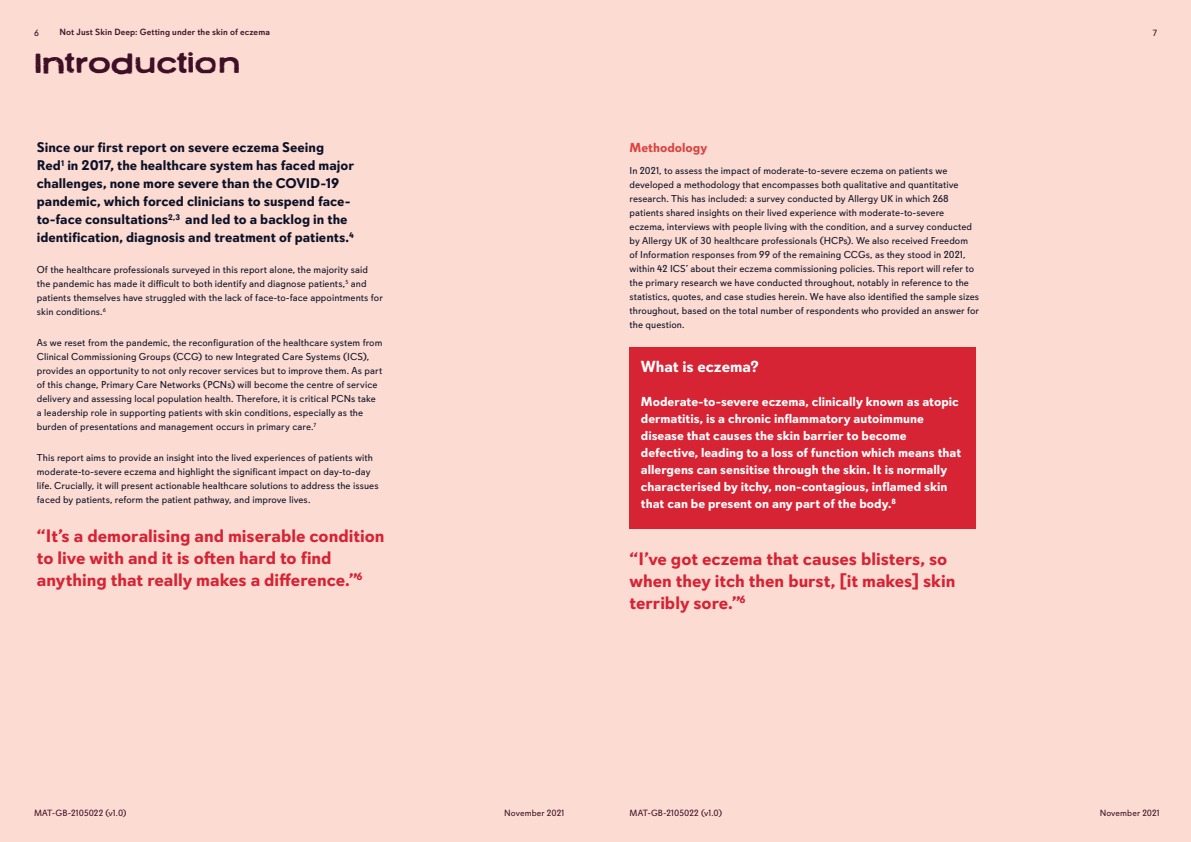
<style>
.page{position:relative;width:1191px;height:842px;background:#fcdbd2}
.page>*{position:absolute;margin:0;border:0;box-sizing:border-box;transform-origin:0 0}
.t1{font:30px "Neuzon";color:#3f0f27}
.Quote_2{font:700 18px/22px "Davis Sans";color:#d62435}
.Quote_2-2{font:700 16px "Davis Sans";color:#fff}
.Chapter_intro{font:700 14px/18px "Davis Sans";color:#0c1127}
.Quote_2-3{font:700 13px/17px "Davis Sans";color:#fff}
.Subhead_2{font:700 13px "Davis Sans";color:#d94441}
.Body{font:10px/14px "Davis Sans";letter-spacing:.005em;color:#0c1127}
.t2{font:9px "Davis Sans";letter-spacing:.01em;color:#3f0f27}
.t3{font:500 9px "Davis Sans";letter-spacing:.01em;color:#3f0f27}
</style>
<div class="page">
<div style="left:629px;top:347px;width:347px;height:182px;background:#d62435"></div>
<p class="t2" style="left:34px;top:28px;width:6px">6</p>
<p class="t3" style="left:60px;top:27px;width:212px">Not Just Skin Deep: Getting under the skin of eczema</p>
<p class="t2" style="left:1152px;top:28px;width:6px">7</p>
<h1 class="t1" style="left:34px;top:45px;width:208px">Introduction</h1>
<p class="Chapter_intro" style="left:37px;top:139px;width:319px">Since our first report on severe eczema Seeing Red<sup>1</sup> in 2017, the healthcare system has faced major challenges, none more severe than the COVID-19 pandemic, which forced clinicians to suspend face&shy;to-face consultations<sup>2,3</sup> and led to a backlog in the identification, diagnosis and treatment of patients.<sup>4</sup></p>
<p class="Body" style="left:37px;top:263px;width:347px">Of the healthcare professionals surveyed in this report alone, the majority said the pandemic has made it difficult to both identify and diagnose patients,<sup>5</sup> and patients themselves have struggled with the lack of face-to-face appointments for skin conditions.<sup>6</sup></p>
<p class="Body" style="left:37px;top:336px;width:347px">As we reset from the pandemic, the reconfiguration of the healthcare system from Clinical Commissioning Groups (CCG) to new Integrated Care Systems (ICS), provides an opportunity to not only recover services but to improve them. As part of this change, Primary Care Networks (PCNs) will become the centre of service delivery and assessing local population health. Therefore, it is critical PCNs take a leadership role in supporting patients with skin conditions, especially as the burden of presentations and management occurs in primary care.<sup>7</sup></p>
<p class="Body" style="left:37px;top:451px;width:343px">This report aims to provide an insight into the lived experiences of patients with moderate-to-severe eczema and highlight the significant impact on day-to-day life. Crucially, it will present actionable healthcare solutions to address the issues faced by patients, reform the patient pathway, and improve lives.</p>
<p class="Quote_2" style="left:37px;top:525px;width:349px">“It’s a demoralising and miserable condition to live with and it is often hard to find anything that really makes a difference.”<sup>6</sup></p>
<p class="Subhead_2" style="left:629px;top:139px;width:79px">Methodology</p>
<p class="Body" style="left:629px;top:164px;width:351px">In 2021, to assess the impact of moderate-to-severe eczema on patients we developed a methodology that encompasses both qualitative and quantitative research. This has included: a survey conducted by Allergy UK in which 268 patients shared insights on their lived experience with moderate-to-severe eczema, interviews with people living with the condition, and a survey conducted by Allergy UK of 30 healthcare professionals (HCPs). We also received Freedom<br>of Information responses from 99 of the remaining CCGs, as they stood in 2021, within 42 ICS’ about their eczema commissioning policies. This report will refer to the primary research we have conducted throughout, notably in reference to the statistics, quotes, and case studies herein. We have also identified the sample sizes throughout, based on the total number of respondents who provided an answer for the question.</p>
<p class="Quote_2-2" style="left:641px;top:357px;width:120px">What is eczema?</p>
<p class="Quote_2-3" style="left:641px;top:393px;width:322px">Moderate-to-severe eczema, clinically known as atopic dermatitis, is a chronic inflammatory autoimmune disease that causes the skin barrier to become defective, leading to a loss of function which means that allergens can sensitise through the skin. It is normally characterised by itchy, non-contagious, inflamed skin that can be present on any part of the body.<sup>8</sup></p>
<p class="Quote_2" style="left:629px;top:548px;width:327px">“I’ve got eczema that causes blisters, so when they itch then burst, [it makes] skin terribly sore.”<sup>6</sup></p>
<p class="t2" style="left:34px;top:808px;width:94px">MAT-GB-2105022 (v1.0)</p>
<p class="t2" style="left:504px;top:808px;width:62px">November 2021</p>
<p class="t2" style="left:629px;top:808px;width:94px">MAT-GB-2105022 (v1.0)</p>
<p class="t2" style="left:1099px;top:808px;width:62px">November 2021</p>
</div>
